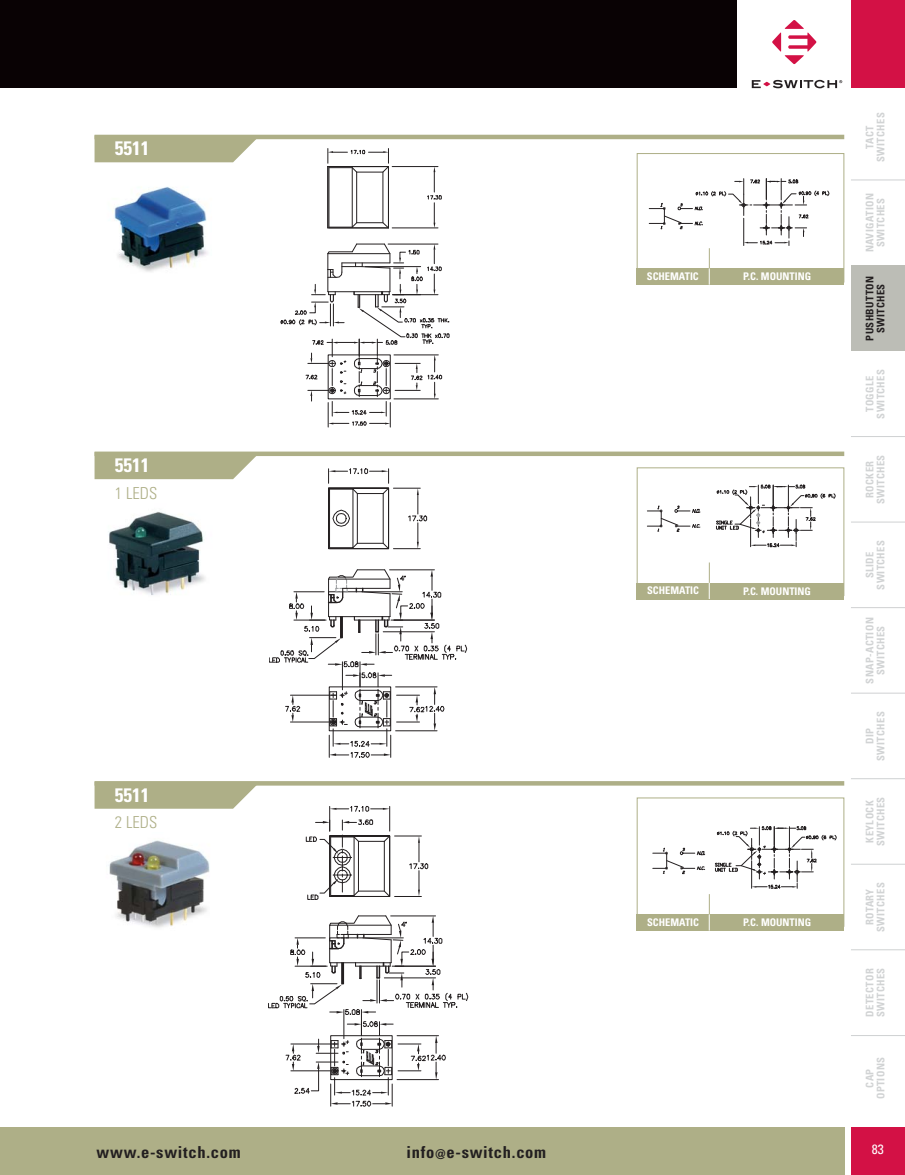
<style>
.page{position:relative;width:905px;height:1175px;background:#fff}
.page>*{position:absolute;margin:0;border:0;box-sizing:border-box;transform-origin:0 0}
.t1{font:700 condensed 19.5px "Univers";color:#fff}
.t2{font:700 condensed 16.5px "Univers";letter-spacing:.045em;color:#231f20}
.t3{font:300 condensed 16.5px "Univers";color:#aeaf87}
.t4{font:condensed 13.5px "Univers";color:#fff}
.t5{font:700 condensed 10.5px/11.2px "Univers";letter-spacing:.035em;color:#d1d3d4;text-align:center}
.t6{font:700 condensed 10.5px "Univers";color:#fff}
.t7{font:700 condensed 10.5px/11.2px "Univers";letter-spacing:.035em;color:#231f20;text-align:center}
.s1{font-size:13.5px}
</style>
<div class="page">
<div style="left:851px;top:265px;width:53px;height:86px;background:#bcbdb6"></div>
<div style="left:0;top:1127px;width:844px;height:47px;background:#aeaf87"></div>
<div style="left:850px;top:0;width:54px;height:88px;background:#d31145"></div>
<div style="left:850px;top:1127px;width:54px;height:47px;background:#d31145"></div>
<hr style="left:850px;top:179px;width:54px;height:1px;background:#d1d3d4">
<hr style="left:850px;top:436px;width:54px;height:1px;background:#d1d3d4">
<hr style="left:850px;top:521px;width:54px;height:1px;background:#d1d3d4">
<hr style="left:850px;top:607px;width:54px;height:1px;background:#d1d3d4">
<hr style="left:850px;top:692px;width:54px;height:1px;background:#d1d3d4">
<hr style="left:850px;top:778px;width:54px;height:1px;background:#d1d3d4">
<hr style="left:850px;top:863px;width:54px;height:1px;background:#d1d3d4">
<hr style="left:850px;top:949px;width:54px;height:1px;background:#d1d3d4">
<hr style="left:850px;top:1035px;width:54px;height:1px;background:#d1d3d4">
<div style="left:0;top:0;width:736px;height:88px;background:#090204"></div>
<svg style="left:328px;top:468px;width:99px;height:82px"></svg>
<svg style="left:269px;top:569px;width:198px;height:188px"></svg>
<img style="left:108px;top:511px;width:97px;height:84px">
<svg style="left:94px;top:456px;width:163px;height:23px;background:#b4b590"></svg>
<div style="left:94px;top:451px;width:750px;height:5px;background:#aeaf87"></div>
<svg style="left:306px;top:805px;width:122px;height:95px"></svg>
<svg style="left:268px;top:915px;width:200px;height:191px"></svg>
<img style="left:109px;top:840px;width:101px;height:88px">
<svg style="left:94px;top:785px;width:166px;height:23px;background:#b5b691"></svg>
<svg style="left:94px;top:781px;width:750px;height:4px;background:#afb08a"></svg>
<hr style="left:392px;top:166px;width:46px;height:1px;background:#231f20">
<hr style="left:392px;top:228px;width:46px;height:1px;background:#231f20">
<svg style="left:427px;top:166px;width:14px;height:62px"></svg>
<svg style="left:327px;top:148px;width:62px;height:81px"></svg>
<svg style="left:281px;top:243px;width:168px;height:184px"></svg>
<img style="left:112px;top:186px;width:96px;height:86px">
<svg style="left:94px;top:139px;width:166px;height:23px;background:#b5b692"></svg>
<hr style="left:94px;top:135px;width:750px;height:4px;background:#aeaf87">
<svg style="left:647px;top:505px;width:53px;height:27px"></svg>
<svg style="left:716px;top:484px;width:119px;height:63px"></svg>
<div style="left:636px;top:467px;width:208px;height:129px;border:1px solid #aeaf87"></div>
<div style="left:636px;top:583px;width:208px;height:16px;background:#aeaf87"></div>
<svg style="left:708px;top:562px;width:2px;height:37px"></svg>
<svg style="left:652px;top:847px;width:53px;height:27px"></svg>
<svg style="left:714px;top:826px;width:122px;height:62px"></svg>
<div style="left:636px;top:797px;width:208px;height:129px;border:1px solid #aeaf87"></div>
<div style="left:636px;top:914px;width:208px;height:16px;background:#aeaf87"></div>
<svg style="left:708px;top:894px;width:2px;height:36px"></svg>
<div style="left:636px;top:153px;width:208px;height:129px;border:1px solid #aeaf87"></div>
<div style="left:636px;top:269px;width:208px;height:16px;background:#aeaf87"></div>
<svg style="left:649px;top:179px;width:180px;height:106px"></svg>
<svg style="left:772px;top:20px;width:44px;height:44px"></svg>
<svg style="left:751px;top:80px;width:91px;height:8px"></svg>
<h1 class="t1" style="left:115px;top:141px;width:36px">5511</h1>
<h1 class="t1" style="left:115px;top:458px;width:36px">5511</h1>
<h2 class="t3" style="left:115px;top:487px;width:44px">1 LEDS</h2>
<h1 class="t1" style="left:115px;top:787px;width:36px">5511</h1>
<h2 class="t3" style="left:115px;top:816px;width:44px">2 LEDS</h2>
<p class="t6" style="left:647px;top:272px;width:53px">SCHEMATIC</p>
<p class="t6" style="left:743px;top:273px;width:69px">P.C. MOUNTING</p>
<p class="t6" style="left:647px;top:587px;width:53px">SCHEMATIC</p>
<p class="t6" style="left:743px;top:587px;width:69px">P.C. MOUNTING</p>
<p class="t6" style="left:647px;top:918px;width:53px">SCHEMATIC</p>
<p class="t6" style="left:743px;top:918px;width:69px">P.C. MOUNTING</p>
<p class="t5" style="left:865px;top:162px;width:51px;rotate:-90deg">TACT<br>SWITCHES</p>
<p class="t5" style="left:865px;top:252px;width:60px;rotate:-90deg">NAVIGATION<br>SWITCHES</p>
<p class="t7" style="left:865px;top:341px;width:66px;rotate:-90deg">PUSHBUTTON<br>SWITCHES</p>
<p class="t5" style="left:865px;top:418px;width:51px;rotate:-90deg">TOGGLE<br>SWITCHES</p>
<p class="t5" style="left:865px;top:504px;width:51px;rotate:-90deg">ROCKER<br>SWITCHES</p>
<p class="t5" style="left:865px;top:589px;width:51px;rotate:-90deg">SLIDE<br>SWITCHES</p>
<p class="t5" style="left:865px;top:683px;width:68px;rotate:-90deg">SNAP-ACTION<br>SWITCHES</p>
<p class="t5" style="left:865px;top:760px;width:51px;rotate:-90deg">DIP<br>SWITCHES</p>
<p class="t5" style="left:865px;top:846px;width:51px;rotate:-90deg">KEYLOCK<br>SWITCHES</p>
<p class="t5" style="left:865px;top:931px;width:51px;rotate:-90deg">ROTARY<br>SWITCHES</p>
<p class="t5" style="left:865px;top:1017px;width:51px;text-align:left;rotate:-90deg">DETECTOR<br>SWITCHES</p>
<p class="t5" style="left:865px;top:1099px;width:43px;rotate:-90deg">CAP<br>OPTIONS</p>
<h2 class="t2" style="left:97px;top:1145px;width:146px">www.e-switch.com</h2>
<h2 class="t2" style="left:406px;top:1145px;width:141px">info<span class="s1">@</span>e-switch.com</h2>
<p class="t4" style="left:871px;top:1144px;width:13px">83</p>
</div>
